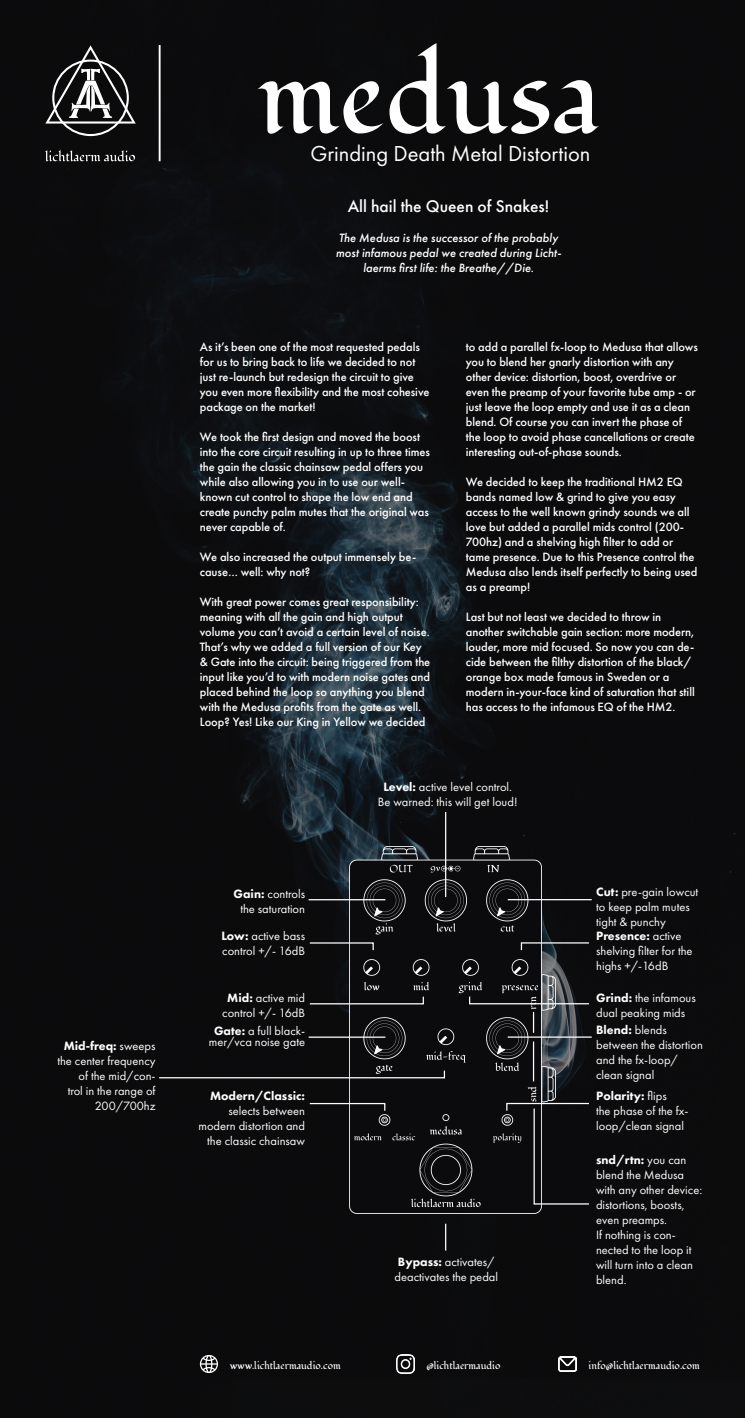
<style>
.page{position:relative;width:745px;height:1418px;background:#fff}
.page>*{position:absolute;margin:0;border:0;box-sizing:border-box;transform-origin:0 0}
.t1{font:107.5px "Fondamento";color:#fff}
.t2{font:22.5px "Futura PT";color:#fff}
.t3{font:500 17.5px "Futura PT";color:#fff}
.t4{font:500 12.5px/15px "Futura PT";letter-spacing:-.005em;color:#fff}
.t5{font:12.5px/15px "Futura PT";color:#fff}
.t6{font:italic 500 12.5px/15px "Futura PT";color:#fff;text-align:center}
.t7{font:800 12.5px "Futura PT";color:#fff}
.t8{font:10px "Fondamento";color:#fff}
.s1{font-weight:800}
</style>
<div class="page">
<img style="left:0;top:0;width:744px;height:1417px">
<img style="left:349px;top:846px;width:206px;height:366px">
<svg style="left:45px;top:45px;width:91px;height:91px;background:#3c3c3d"></svg>
<svg style="left:45px;top:150px;width:90px;height:11px"></svg>
<hr style="left:159px;top:45px;width:1px;height:116px;background:#fff">
<hr style="left:445px;top:812px;width:1px;height:85px;background:#fff">
<hr style="left:507px;top:899px;width:84px;height:1px;background:#fff">
<hr style="left:507px;top:1036px;width:84px;height:1px;background:#fff">
<hr style="left:308px;top:899px;width:77px;height:1px;background:#fff">
<hr style="left:308px;top:1036px;width:77px;height:1px;background:#fff">
<svg style="left:308px;top:941px;width:66px;height:10px"></svg>
<svg style="left:308px;top:1102px;width:78px;height:9px"></svg>
<svg style="left:520px;top:941px;width:70px;height:10px"></svg>
<svg style="left:158px;top:1069px;width:287px;height:10px;background:#2c2c2d"></svg>
<svg style="left:468px;top:995px;width:122px;height:10px"></svg>
<svg style="left:505px;top:1102px;width:85px;height:103px;background:#171719"></svg>
<svg style="left:308px;top:995px;width:116px;height:10px"></svg>
<svg style="left:445px;top:1223px;width:1px;height:27px"></svg>
<img style="left:558px;top:1356px;width:18px;height:15px">
<img style="left:396px;top:1354px;width:18px;height:18px">
<svg style="left:200px;top:1354px;width:18px;height:19px"></svg>
<hr style="left:532px;top:1041px;width:2px;height:40px;background:#fff">
<hr style="left:532px;top:1011px;width:2px;height:21px;background:#fff">
<p class="t5" style="left:57px;top:1038px;width:99px;text-align:right"><span class="s1">Mid-freq:</span> sweeps the center frequency of the mid/con-<br>trol in the range of<br>200/700hz</p>
<h1 class="t1" style="left:257px;top:25px;width:345px">medusa</h1>
<h2 class="t2" style="left:310px;top:140px;width:281px">Grinding Death Metal Distortion</h2>
<h3 class="t3" style="left:347px;top:195px;width:203px">All hail the Queen of Snakes!</h3>
<p class="t6" style="left:335px;top:230px;width:227px">The Medusa is the successor of the probably most infamous pedal we created during Licht&shy;laerms first life: the Breathe//Die.</p>
<p class="t4" style="left:200px;top:339px;width:231px">As it’s been one of the most requested pedals for us to bring back to life we decided to not just re-launch but redesign the circuit to give you even more flexibility and the most cohesive package on the market!</p>
<p class="t4" style="left:200px;top:429px;width:231px">We took the first design and moved the boost into the core circuit resulting in up to three times the gain the classic chainsaw pedal offers you while also allowing you in to use our well&shy;known cut control to shape the low end and create punchy palm mutes that the original was never capable of.</p>
<p class="t4" style="left:200px;top:549px;width:218px">We also increased the output immensely be&shy;cause… well: why not?</p>
<p class="t4" style="left:200px;top:594px;width:232px">With great power comes great responsibility: meaning with all the gain and high output volume you can’t avoid a certain level of noise.<br>That’s why we added a full version of our Key &amp; Gate into the circuit: being triggered from the input like you’d to with modern noise gates and placed behind the loop so anything you blend with the Medusa profits from the gate as well.<br>Loop? Yes! Like our King in Yellow we decided</p>
<p class="t4" style="left:465px;top:339px;width:233px">to add a parallel fx-loop to Medusa that allows you to blend her gnarly distortion with any other device: distortion, boost, overdrive or even the preamp of your favorite tube amp - or just leave the loop empty and use it as a clean blend. Of course you can invert the phase of the loop to avoid phase cancellations or create interesting out-of-phase sounds.</p>
<p class="t4" style="left:465px;top:474px;width:233px">We decided to keep the traditional HM2 EQ bands named low &amp; grind to give you easy access to the well known grindy sounds we all love but added a parallel mids control (200- 700hz) and a shelving high filter to add or tame presence. Due to this Presence control the Medusa also lends itself perfectly to being used as a preamp!</p>
<p class="t4" style="left:465px;top:609px;width:230px">Last but not least we decided to throw in another switchable gain section: more modern, louder, more mid focused. So now you can de&shy;cide between the filthy distortion of the black/ orange box made famous in Sweden or a modern in-your-face kind of saturation that still has access to the infamous EQ of the HM2.</p>
<p class="t5" style="left:233px;top:885px;width:73px;text-align:center"><span class="s1">Gain:</span> controls the saturation</p>
<p class="t5" style="left:221px;top:927px;width:85px"><span class="s1">Low:</span> active bass control +/- 16dB</p>
<p class="t5" style="left:222px;top:990px;width:84px;text-align:center"><span class="s1">Mid:</span> active mid control +/- 16dB</p>
<p class="t5" style="left:209px;top:1025px;width:98px;line-height:11.2px;text-align:center"><span class="s1">Gate:</span> a full black&shy;mer/vca noise gate</p>
<p class="t7" style="left:210px;top:1088px;width:96px">Modern/Classic:</p>
<p class="t5" style="left:198px;top:1103px;width:108px;text-align:right">selects between modern distortion and the classic chainsaw</p>
<p class="t5" style="left:377px;top:779px;width:141px;text-align:center"><span class="s1">Level:</span> active level control.<br>Be warned: this will get loud!</p>
<p class="t5" style="left:394px;top:1254px;width:105px"><span class="s1">Bypass:</span> activates/ deactivates the pedal</p>
<p class="t5" style="left:595px;top:884px;width:104px"><span class="s1">Cut:</span> pre-gain lowcut to keep palm mutes tight &amp; punchy</p>
<p class="t5" style="left:595px;top:927px;width:98px"><span class="s1">Presence:</span> active shelving filter for the highs +/-16dB</p>
<p class="t5" style="left:595px;top:989px;width:101px"><span class="s1">Grind:</span> the infamous dual peaking mids</p>
<p class="t5" style="left:595px;top:1022px;width:108px"><span class="s1">Blend:</span> blends between the distortion and the fx-loop/ clean signal</p>
<p class="t5" style="left:595px;top:1088px;width:94px"><span class="s1">Polarity:</span> flips<br>the phase of the fx&shy;loop/clean signal</p>
<p class="t5" style="left:595px;top:1152px;width:108px"><span class="s1">snd/rtn:</span> you can blend the Medusa with any other device: distortions, boosts, even preamps.<br>If nothing is con&shy;nected to the loop it will turn into a clean blend.</p>
<p class="t8" style="left:229px;top:1358px;width:112px">www.lichtlaermaudio.com</p>
<p class="t8" style="left:426px;top:1358px;width:75px">@lichtlaermaudio</p>
<p class="t8" style="left:588px;top:1358px;width:113px">info@lichtlaermaudio.com</p>
</div>
